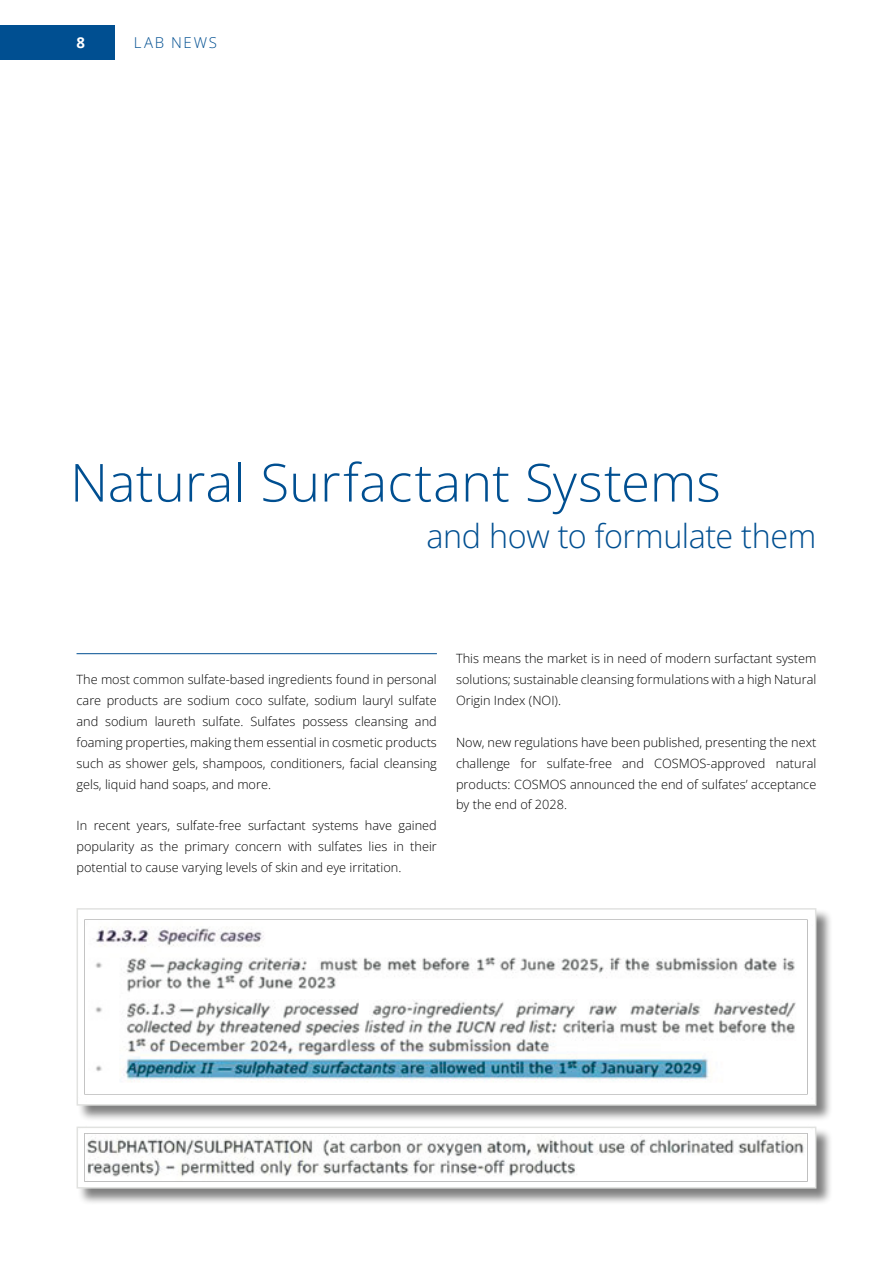
<style>
.page{position:relative;width:893px;height:1263px;background:#fff}
.page>*{position:absolute;margin:0;border:0;box-sizing:border-box;transform-origin:0 0}
.t1{font:52.5px "Open Sans";letter-spacing:.005em;color:#004f91}
.t2{font:33px "Open Sans";letter-spacing:-.01em;color:#004f91}
.t3{font:15px "Open Sans";letter-spacing:.12em;color:#004f91}
.t4{font:700 15px "Open Sans";color:#fff}
.t5{font:12.75px/21px "Open Sans";color:#000;text-align:justify}
</style>
<div class="page">
<div style="left:0;top:26px;width:115px;height:34px;background:#004f91"></div>
<div style="left:77px;top:1127px;width:756px;height:78px;background:#000;opacity:.5"></div>
<hr style="left:77px;top:653px;width:360px;height:1px;background:#004f91">
<img style="left:76px;top:908px;width:757px;height:292px">
<p class="t4" style="left:77px;top:32px;width:10px">8</p>
<p class="t3" style="left:134px;top:32px;width:85px">LAB NEWS</p>
<h1 class="t1" style="left:70px;top:446px;width:652px">Natural Surfactant Systems</h1>
<h2 class="t2" style="left:426px;top:513px;width:392px">and how to formulate them</h2>
<p class="t5" style="left:77px;top:668px;width:362px">The most common sulfate-based ingredients found in personal care products are sodium coco sulfate, sodium lauryl sulfate and sodium laureth sulfate. Sulfates possess cleansing and foaming properties, making them essential in cosmetic products such as shower gels, shampoos, conditioners, facial cleansing gels, liquid hand soaps, and more.</p>
<p class="t5" style="left:77px;top:815px;width:362px">In recent years, sulfate-free surfactant systems have gained popularity as the primary concern with sulfates lies in their potential to cause varying levels of skin and eye irritation.</p>
<p class="t5" style="left:456px;top:647px;width:362px">This means the market is in need of modern surfactant system solutions; sustainable cleansing formulations with a high Natural Origin Index (NOI).</p>
<p class="t5" style="left:456px;top:731px;width:362px">Now, new regulations have been published, presenting the next challenge for sulfate-free and COSMOS-approved natural products: COSMOS announced the end of sulfates’ acceptance by the end of 2028.</p>
</div>
